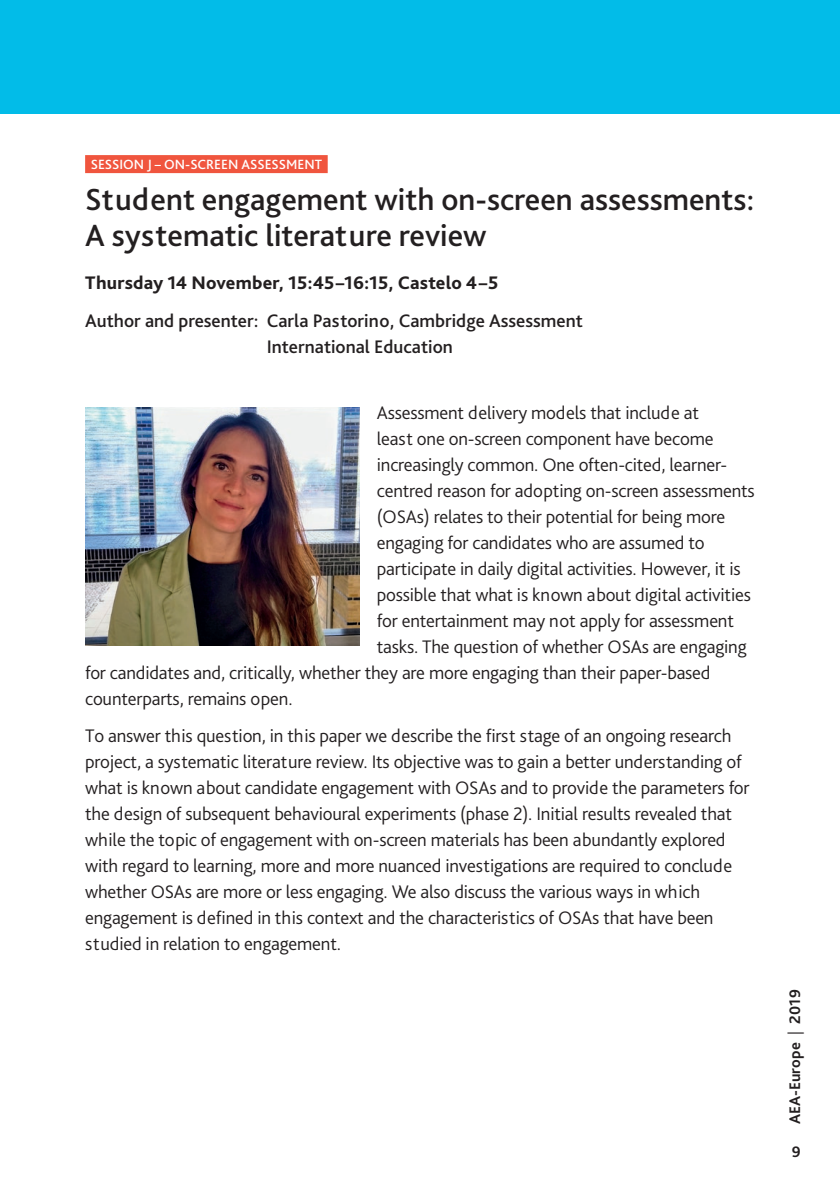
<style>
.page{position:relative;width:840px;height:1191px;background:#fff}
.page>*{position:absolute;margin:0;border:0;box-sizing:border-box;transform-origin:0 0}
.Heading{font:500 32px/36px "Bliss Pro";color:#231f20}
.t1{font:300 19px/26px "Bliss Pro";letter-spacing:-.01em;color:#231f20}
.t2{font:500 19px/26px "Bliss Pro";color:#231f20}
.Room{font:800 19px "Bliss Pro";letter-spacing:.01em;color:#231f20}
.t3{font:700 16px "Bliss Pro";color:#231f20}
.Session{font:500 14px "Bliss Pro";color:#fff}
.s1{font-weight:300}
</style>
<div class="page">
<div style="left:85px;top:155px;width:242px;height:18px;background:#f0553e"></div>
<div style="left:0;top:0;width:839px;height:113px;background:#02bce8"></div>
<img style="left:85px;top:408px;width:274px;height:238px">
<p class="Session" style="left:91px;top:155px;width:232px">SESSION J – ON-SCREEN ASSESSMENT</p>
<p class="Heading" style="left:85px;top:181px;width:670px">Student engagement with on-screen assessments:<br>A systematic literature review</p>
<p class="Room" style="left:85px;top:271px;width:414px">Thursday 14 November, 15:45–16:15, Castelo 4–5</p>
<p class="t2" style="left:266px;top:307px;width:317px;text-indent:-181px">Author and presenter: Carla Pastorino, Cambridge Assessment<br>International Education</p>
<p class="t1" style="left:376px;top:399px;width:323px">Assessment delivery models that include at</p>
<p class="t1" style="left:376px;top:425px;width:338px">least one on-screen component have become</p>
<p class="t1" style="left:376px;top:451px;width:352px">increasingly common. One often-cited, learner-</p>
<p class="t1" style="left:376px;top:477px;width:379px">centred reason for adopting on-screen assessments</p>
<p class="t1" style="left:376px;top:503px;width:350px">(OSAs) relates to their potential for being more</p>
<p class="t1" style="left:376px;top:529px;width:329px">engaging for candidates who are assumed to</p>
<p class="t1" style="left:376px;top:555px;width:365px">participate in daily digital activities. However, it is</p>
<p class="t1" style="left:376px;top:581px;width:375px">possible that what is known about digital activities</p>
<p class="t1" style="left:376px;top:607px;width:358px">for entertainment may not apply for assessment</p>
<p class="t1" style="left:376px;top:633px;width:371px">tasks. The question of whether OSAs are engaging</p>
<p class="t1" style="left:85px;top:659px;width:626px">for candidates and, critically, whether they are more engaging than their paper-based</p>
<p class="t1" style="left:85px;top:685px;width:209px">counterparts, remains open.</p>
<p class="t1" style="left:85px;top:722px;width:665px">To answer this question, in this paper we describe the first stage of an ongoing research project, a systematic literature review. Its objective was to gain a better understanding of what is known about candidate engagement with OSAs and to provide the parameters for the design of subsequent behavioural experiments (phase 2). Initial results revealed that while the topic of engagement with on-screen materials has been abundantly explored with regard to learning, more and more nuanced investigations are required to conclude whether OSAs are more or less engaging. We also discuss the various ways in which engagement is defined in this context and the characteristics of OSAs that have been studied in relation to engagement.</p>
<p class="t3" style="left:784px;top:1124px;width:136px;rotate:-90deg">AEA-Europe <span class="s1">|</span> 2019</p>
<p class="t3" style="left:791px;top:1141px;width:10px">9</p>
</div>
